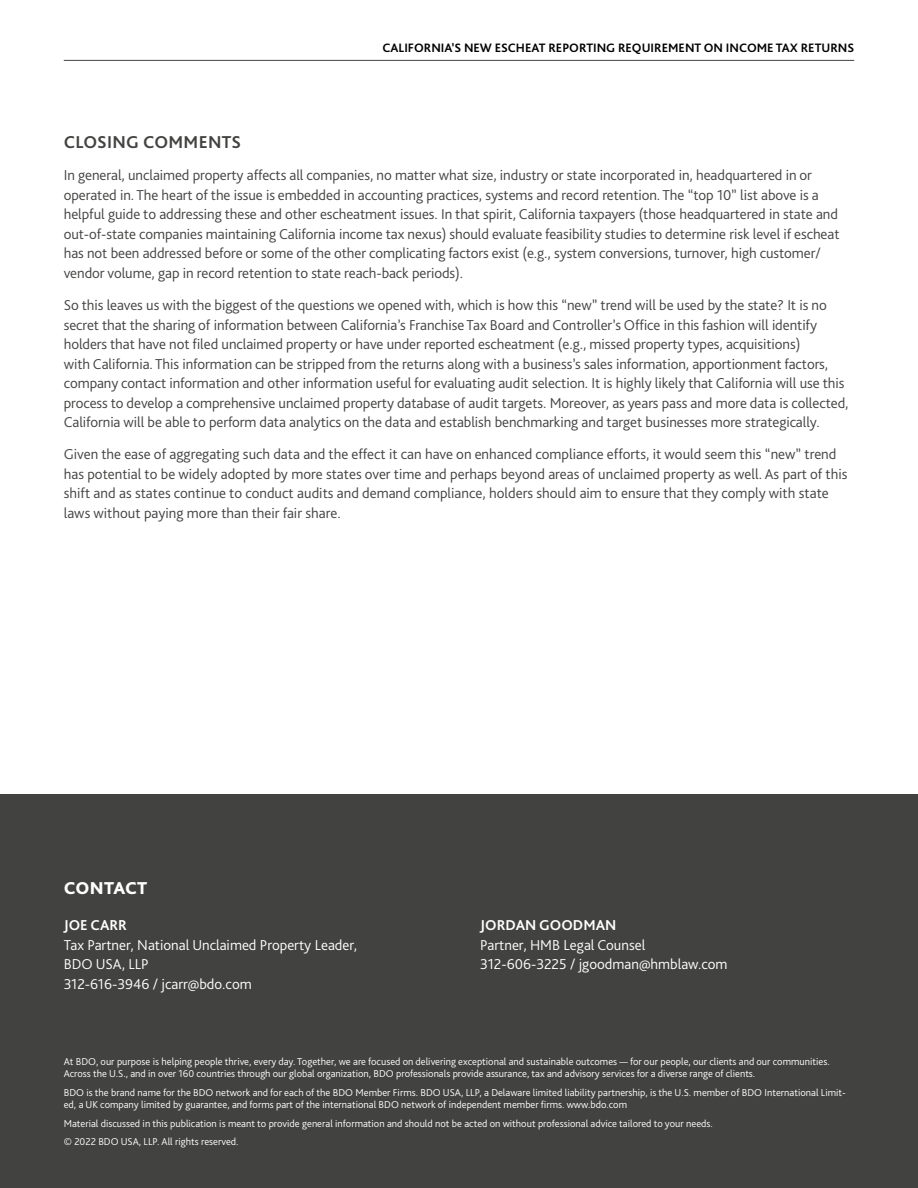
<style>
.page{position:relative;width:918px;height:1188px;background:#fff}
.page>*{position:absolute;margin:0;border:0;box-sizing:border-box;transform-origin:0 0}
.t1{font:700 18px "Bliss Pro";letter-spacing:.015em;color:#424241}
.t2{font:800 18px "Bliss Pro";letter-spacing:.01em;color:#fff}
.t3{font:300 15px/19.5px "Bliss Pro";letter-spacing:-.005em;color:#424241}
.t4{font:300 15px/19.5px "Bliss Pro";color:#fff}
.t5{font:700 15px "Bliss Pro";color:#fff}
.t6{font:700 12.75px "Bliss Pro";color:#000}
.t7{font:300 10.5px/12px "Bliss Pro";color:#fff}
</style>
<div class="page">
<div style="left:0;top:795px;width:918px;height:393px;background:#424241"></div>
<hr style="left:64px;top:60px;width:790px;height:1px;background:#424241">
<p class="t6" style="left:383px;top:40px;width:473px">CALIFORNIA’S NEW ESCHEAT REPORTING REQUIREMENT ON INCOME TAX RETURNS</p>
<p class="t1" style="left:64px;top:131px;width:179px">CLOSING COMMENTS</p>
<p class="t3" style="left:64px;top:165px;width:777px">In general, unclaimed property affects all companies, no matter what size, industry or state incorporated in, headquartered in or operated in. The heart of the issue is embedded in accounting practices, systems and record retention. The “top 10” list above is a helpful guide to addressing these and other escheatment issues. In that spirit, California taxpayers (those headquartered in state and out-of-state companies maintaining California income tax nexus) should evaluate feasibility studies to determine risk level if escheat has not been addressed before or some of the other complicating factors exist (e.g., system conversions, turnover, high customer/ vendor volume, gap in record retention to state reach-back periods).</p>
<p class="t3" style="left:64px;top:295px;width:786px">So this leaves us with the biggest of the questions we opened with, which is how this “new” trend will be used by the state? It is no secret that the sharing of information between California’s Franchise Tax Board and Controller’s Office in this fashion will identify holders that have not filed unclaimed property or have under reported escheatment (e.g., missed property types, acquisitions)<br>with California. This information can be stripped from the returns along with a business’s sales information, apportionment factors, company contact information and other information useful for evaluating audit selection. It is highly likely that California will use this process to develop a comprehensive unclaimed property database of audit targets. Moreover, as years pass and more data is collected, California will be able to perform data analytics on the data and establish benchmarking and target businesses more strategically.</p>
<p class="t3" style="left:64px;top:444px;width:785px">Given the ease of aggregating such data and the effect it can have on enhanced compliance efforts, it would seem this “new” trend has potential to be widely adopted by more states over time and perhaps beyond areas of unclaimed property as well. As part of this shift and as states continue to conduct audits and demand compliance, holders should aim to ensure that they comply with state laws without paying more than their fair share.</p>
<p class="t2" style="left:64px;top:877px;width:85px">CONTACT</p>
<p class="t5" style="left:64px;top:916px;width:65px">JOE CARR</p>
<p class="t4" style="left:64px;top:935px;width:295px">Tax Partner, National Unclaimed Property Leader,<br>BDO USA, LLP<br>312-616-3946 / jcarr@bdo.com</p>
<p class="t5" style="left:480px;top:916px;width:138px">JORDAN GOODMAN</p>
<p class="t4" style="left:480px;top:935px;width:249px">Partner, HMB Legal Counsel<br>312-606-3225 / jgoodman@hmblaw.com</p>
<p class="t7" style="left:64px;top:1055px;width:767px">At BDO, our purpose is helping people thrive, every day. Together, we are focused on delivering exceptional and sustainable outcomes — for our people, our clients and our communities.<br>Across the U.S., and in over 160 countries through our global organization, BDO professionals provide assurance, tax and advisory services for a diverse range of clients.</p>
<p class="t7" style="left:64px;top:1086px;width:784px">BDO is the brand name for the BDO network and for each of the BDO Member Firms. BDO USA, LLP, a Delaware limited liability partnership, is the U.S. member of BDO International Limit&shy;ed, a UK company limited by guarantee, and forms part of the international BDO network of independent member firms. www.bdo.com</p>
<p class="t7" style="left:64px;top:1114px;width:651px;line-height:18.8px">Material discussed in this publication is meant to provide general information and should not be acted on without professional advice tailored to your needs. © 2022 BDO USA, LLP. All rights reserved.</p>
</div>
